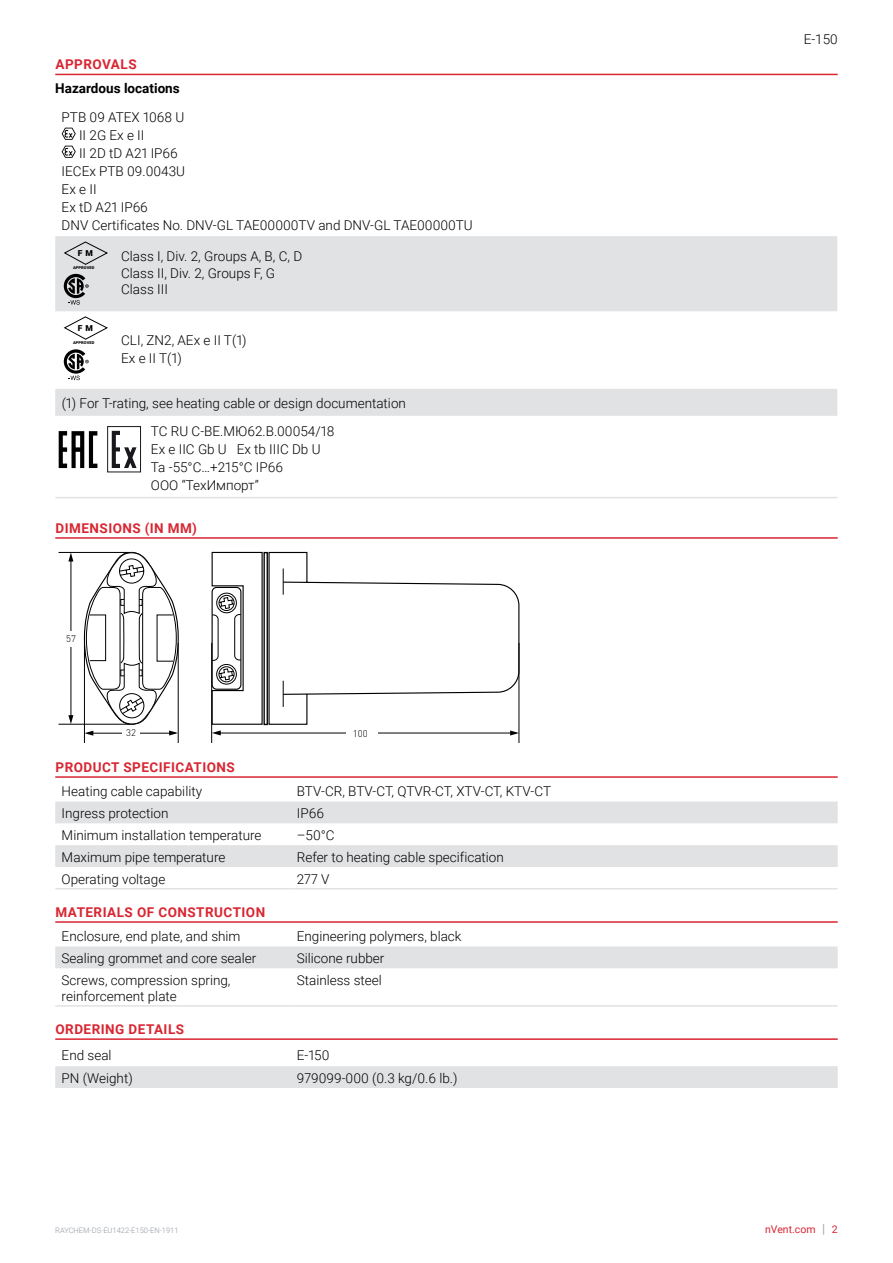
<style>
.page{position:relative;width:893px;height:1263px;background:#fff}
.page>*{position:absolute;margin:0;border:0;box-sizing:border-box;transform-origin:0 0}
.t1{font:300 13.5px/18px "Roboto";color:#000}
.t2{font:700 13.5px "Roboto";letter-spacing:.035em;color:#d92632}
.t3{font:700 13.5px "Roboto";color:#000}
.t4{font:10.5px "Roboto";color:#d92632}
.t5{font:300 9.6px "DIN Pro";color:#000}
.t6{font:900 8.25px "Roboto";color:#000}
.t7{font:300 7.5px "Roboto";color:#90969e}
.t8{font:900 3.9px "Roboto";color:#000}
.s1{font-size:12.6px;color:#90969e}
</style>
<div class="page">
<hr style="left:55px;top:74px;width:783px;height:1px;background:#d92632">
<svg style="left:55px;top:236px;width:782px;height:180px;fill:#e1e2e4"></svg>
<hr style="left:55px;top:497px;width:647px;height:1px;background:#e1e2e4">
<hr style="left:702px;top:497px;width:135px;height:1px;background:#e1e2e4">
<svg style="left:62px;top:128px;width:14px;height:12px"></svg>
<svg style="left:62px;top:146px;width:14px;height:12px"></svg>
<hr style="left:55px;top:537px;width:783px;height:2px;background:#d92632">
<hr style="left:519px;top:643px;width:1px;height:99px;background:#000">
<hr style="left:211px;top:643px;width:1px;height:99px;background:#000">
<svg style="left:211px;top:551px;width:309px;height:184px"></svg>
<hr style="left:71px;top:558px;width:1px;height:161px;background:#000">
<div style="left:62px;top:631px;width:18px;height:16px;background:#fff"></div>
<hr style="left:178px;top:643px;width:1px;height:99px;background:#000">
<hr style="left:84px;top:643px;width:1px;height:99px;background:#000">
<hr style="left:59px;top:552px;width:70px;height:1px;background:#000">
<hr style="left:59px;top:724px;width:70px;height:1px;background:#000">
<svg style="left:68px;top:552px;width:5px;height:9px"></svg>
<svg style="left:68px;top:715px;width:5px;height:9px"></svg>
<svg style="left:83px;top:551px;width:96px;height:185px"></svg>
<hr style="left:55px;top:776px;width:783px;height:2px;background:#d92632">
<hr style="left:55px;top:921px;width:783px;height:2px;background:#d92632">
<hr style="left:55px;top:1038px;width:783px;height:2px;background:#d92632">
<svg style="left:55px;top:801px;width:783px;height:66px;fill:#e1e2e4"></svg>
<hr style="left:55px;top:888px;width:235px;height:1px;background:#e1e2e4">
<hr style="left:290px;top:888px;width:548px;height:1px;background:#e1e2e4">
<div style="left:55px;top:946px;width:783px;height:22px;background:#e1e2e4"></div>
<hr style="left:55px;top:1005px;width:235px;height:1px;background:#e1e2e4">
<hr style="left:290px;top:1005px;width:548px;height:1px;background:#e1e2e4">
<div style="left:55px;top:1066px;width:783px;height:22px;background:#e1e2e4"></div>
<svg style="left:64px;top:242px;width:44px;height:23px"></svg>
<svg style="left:64px;top:274px;width:25px;height:31px"></svg>
<svg style="left:64px;top:316px;width:44px;height:24px"></svg>
<svg style="left:64px;top:349px;width:25px;height:31px"></svg>
<svg style="left:59px;top:431px;width:38px;height:37px"></svg>
<svg style="left:112px;top:431px;width:25px;height:37px"></svg>
<div style="left:107px;top:426px;width:34px;height:46px;border:1px solid #19181d"></div>
<p class="t2" style="left:56px;top:55px;width:83px">APPROVALS</p>
<p class="t3" style="left:55px;top:79px;width:126px">Hazardous locations</p>
<p class="t1" style="left:62px;top:107px;width:124px">PTB 09 ATEX 1068 U</p>
<p class="t1" style="left:79px;top:125px;width:67px">II 2G Ex e II</p>
<p class="t1" style="left:79px;top:143px;width:100px">II 2D tD A21 IP66</p>
<p class="t1" style="left:62px;top:161px;width:125px">IECEx PTB 09.0043U</p>
<p class="t1" style="left:62px;top:179px;width:36px">Ex e II</p>
<p class="t1" style="left:62px;top:197px;width:88px">Ex tD A21 IP66</p>
<p class="t1" style="left:62px;top:215px;width:413px">DNV Certificates No. DNV-GL TAE00000TV and DNV-GL TAE00000TU</p>
<p class="t1" style="left:121px;top:248px;width:183px;line-height:16.5px">Class I, Div. 2, Groups A, B, C, D<br>Class II, Div. 2, Groups F, G<br>Class III</p>
<p class="t1" style="left:121px;top:331px;width:127px">CLI, ZN2, AEx e II T(1)<br>Ex e II T(1)</p>
<p class="t1" style="left:151px;top:389px;width:256px;line-height:27.9px;text-indent:-89px">(1) For T-rating, see heating cable or design documentation<br>ТС RU C-BE.МЮ62.В.00054/18</p>
<p class="t1" style="left:151px;top:440px;width:171px">Ex e IIC Gb U Ex tb IIIC Db U<br>Ta -55°C…+215°C IP66<br>ООО “ТехИмпорт”</p>
<p class="t2" style="left:56px;top:519px;width:143px">DIMENSIONS (IN MM)</p>
<p class="t6" style="left:78px;top:248px;width:17px">F M</p>
<p class="t8" style="left:73px;top:265px;width:23px">APPROVED</p>
<p class="t6" style="left:78px;top:322px;width:17px">F M</p>
<p class="t8" style="left:73px;top:340px;width:23px">APPROVED</p>
<p class="t5" style="left:66px;top:632px;width:11px">57</p>
<p class="t5" style="left:126px;top:726px;width:11px">32</p>
<p class="t5" style="left:353px;top:727px;width:16px">100</p>
<p class="t2" style="left:56px;top:758px;width:181px">PRODUCT SPECIFICATIONS</p>
<p class="t1" style="left:62px;top:782px;width:142px">Heating cable capability</p>
<p class="t1" style="left:297px;top:782px;width:256px">BTV-CR, BTV-CT, QTVR-CT, XTV-CT, KTV-CT</p>
<p class="t1" style="left:62px;top:804px;width:108px">Ingress protection</p>
<p class="t1" style="left:297px;top:804px;width:29px">IP66</p>
<p class="t1" style="left:62px;top:826px;width:201px">Minimum installation temperature</p>
<p class="t1" style="left:297px;top:826px;width:39px">–50°C</p>
<p class="t1" style="left:62px;top:847px;width:165px">Maximum pipe temperature</p>
<p class="t1" style="left:297px;top:847px;width:209px">Refer to heating cable specification</p>
<p class="t1" style="left:62px;top:869px;width:105px">Operating voltage</p>
<p class="t1" style="left:297px;top:869px;width:34px">277 V</p>
<p class="t2" style="left:56px;top:903px;width:211px">MATERIALS OF CONSTRUCTION</p>
<p class="t1" style="left:62px;top:927px;width:180px">Enclosure, end plate, and shim</p>
<p class="t1" style="left:297px;top:927px;width:166px">Engineering polymers, black</p>
<p class="t1" style="left:62px;top:949px;width:196px">Sealing grommet and core sealer</p>
<p class="t1" style="left:297px;top:949px;width:89px">Silicone rubber</p>
<p class="t1" style="left:62px;top:972px;width:170px;line-height:15.8px">Screws, compression spring, reinforcement plate</p>
<p class="t1" style="left:297px;top:971px;width:87px">Stainless steel</p>
<p class="t2" style="left:56px;top:1020px;width:130px">ORDERING DETAILS</p>
<p class="t1" style="left:62px;top:1045px;width:51px">End seal</p>
<p class="t1" style="left:297px;top:1045px;width:34px">E-150</p>
<p class="t1" style="left:62px;top:1068px;width:73px">PN (Weight)</p>
<p class="t1" style="left:297px;top:1068px;width:162px">979099-000 (0.3 kg/0.6 lb.)</p>
<p class="t1" style="left:804px;top:30px;width:35px">E-150</p>
<p class="t7" style="left:55px;top:1225px;width:125px">RAYCHEM-DS-EU1422-E150-EN-1911</p>
<p class="t4" style="left:765px;top:1222px;width:74px">nVent.com <span class="s1">|</span> 2</p>
</div>
